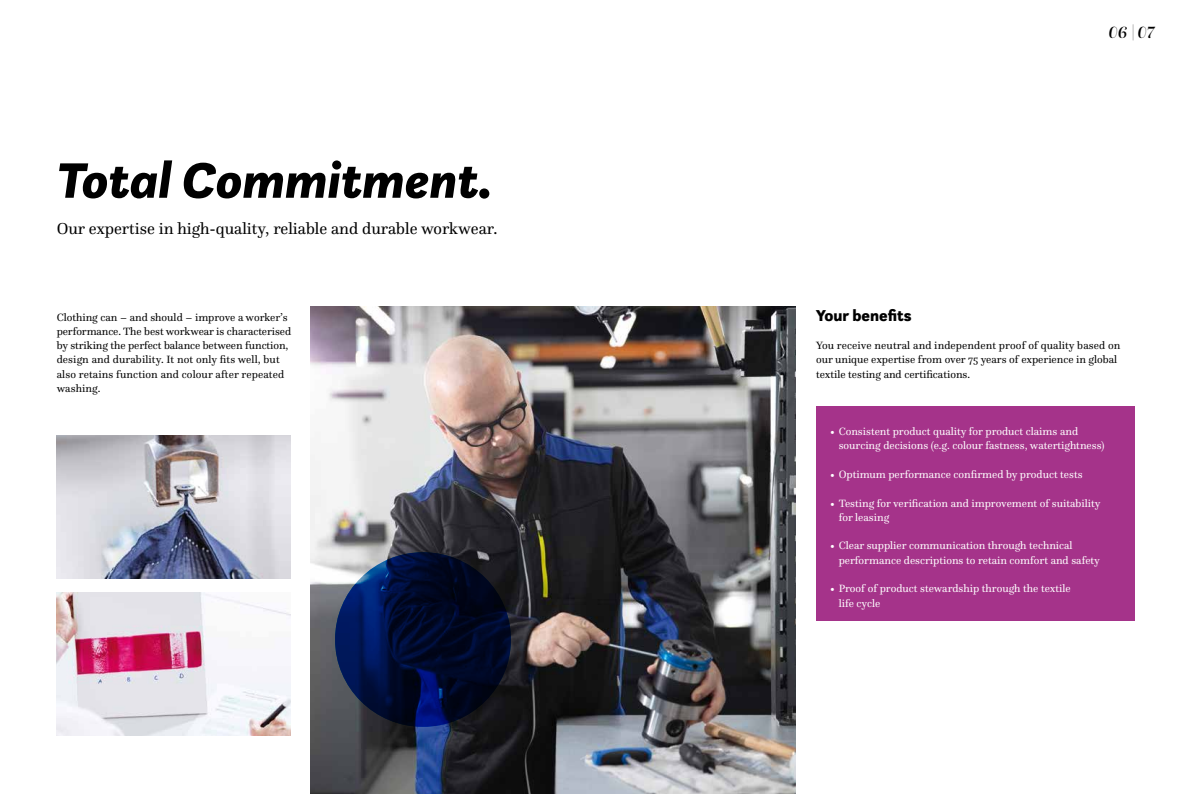
<style>
.page{position:relative;width:1191px;height:794px;background:#fff}
.page>*{position:absolute;margin:0;border:0;box-sizing:border-box;transform-origin:0 0}
.t1{font:italic 900 52px "Questa Sans";color:#000}
.t2{font:italic 500 17px "Questa Grande";color:#000}
.t3{font:16.5px "Questa";color:#000}
.t4{font:900 16.5px "Questa Sans";color:#000}
.t5{font:11px/14.3px "Questa";color:#000}
.t6{font:11px/14.3px "Questa";color:#fff}
</style>
<div class="page">
<div style="left:816px;top:406px;width:318px;height:215px;background:#a5338a"></div>
<img style="left:311px;top:306px;width:484px;height:488px">
<img style="left:57px;top:592px;width:233px;height:143px">
<img style="left:57px;top:435px;width:233px;height:143px">
<svg style="left:335px;top:552px;width:176px;height:175px;background:#000e38"></svg>
<h1 class="t1" style="left:57px;top:147px;width:437px">Total Commitment.</h1>
<h3 class="t3" style="left:57px;top:218px;width:442px">Our expertise in high-quality, reliable and durable workwear.</h3>
<h2 class="t2" style="left:1108px;top:22px;width:47px">06 | 07</h2>
<p class="t5" style="left:57px;top:310px;width:236px">Clothing can – and should – improve a worker’s performance. The best workwear is characterised by striking the perfect balance between function, design and durability. It not only fits well, but also retains function and colour after repeated washing.</p>
<h3 class="t4" style="left:816px;top:304px;width:97px">Your benefits</h3>
<p class="t5" style="left:816px;top:338px;width:306px">You receive neutral and independent proof of quality based on our unique expertise from over 75 years of experience in global textile testing and certifications.</p>
<p class="t6" style="left:838px;top:424px;width:267px;text-indent:-9px">• Consistent product quality for product claims and sourcing decisions (e.g. colour fastness, watertightness)</p>
<p class="t6" style="left:830px;top:467px;width:254px">• Optimum performance confirmed by product tests</p>
<p class="t6" style="left:838px;top:495px;width:263px;text-indent:-9px">• Testing for verification and improvement of suitability for leasing</p>
<p class="t6" style="left:838px;top:538px;width:263px;text-indent:-9px">• Clear supplier communication through technical performance descriptions to retain comfort and safety</p>
<p class="t6" style="left:838px;top:581px;width:233px;text-indent:-9px">• Proof of product stewardship through the textile life cycle</p>
</div>
